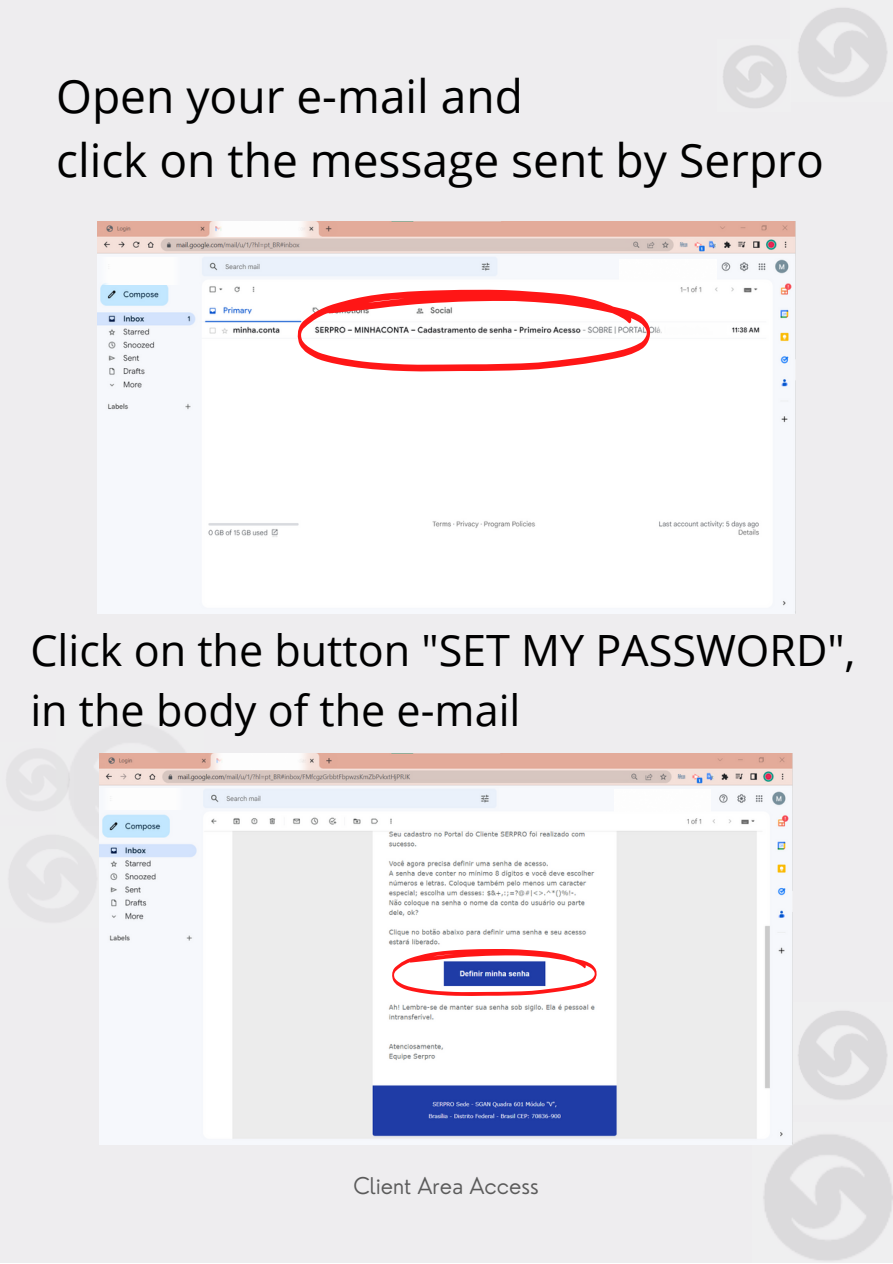
<style>
.page{position:relative;width:893px;height:1264px;background:#fff}
.page>*{position:absolute;margin:0;border:0;box-sizing:border-box;transform-origin:0 0}
.t1{font:46.05px/64.1px "Open Sans";color:#000}
.t2{font:43.05px/59.6px "Open Sans";color:#000}
.t3{font:300 22.5px "Nourd";color:#5b5b5b}
</style>
<div class="page">
<div style="left:0;top:0;width:892px;height:1262px;background:#eeedef"></div>
<img style="left:99px;top:753px;width:104px;height:73px">
<img style="left:99px;top:826px;width:1px;height:101px">
<img style="left:752px;top:1122px;width:140px;height:138px">
<img style="left:723px;top:45px;width:64px;height:63px">
<img style="left:97px;top:221px;width:698px;height:392px">
<svg style="left:297px;top:290px;width:354px;height:82px;background:#f9c8c8"></svg>
<img style="left:100px;top:754px;width:692px;height:390px">
<svg style="left:391px;top:948px;width:206px;height:48px;background:#c9a0b9"></svg>
<div style="left:97px;top:257px;width:87px;height:27px;background:#fdfdfd"></div>
<img style="left:208px;top:221px;width:105px;height:16px">
<img style="left:653px;top:325px;width:80px;height:12px">
<div style="left:619px;top:260px;width:97px;height:21px;background:#fdfdfd"></div>
<img style="left:208px;top:754px;width:105px;height:15px">
<div style="left:100px;top:788px;width:86px;height:22px;background:#fdfdfd"></div>
<div style="left:614px;top:789px;width:96px;height:22px;background:#fdfdfd"></div>
<p class="t1" style="left:56px;top:63px;width:769px">Open your e-mail and<br>click on the message sent by Serpro</p>
<p class="t2" style="left:30px;top:619px;width:826px">Click on the button "SET MY PASSWORD", in the body of the e-mail</p>
<p class="t3" style="left:353px;top:1171px;width:187px">Client Area Access</p>
</div>
